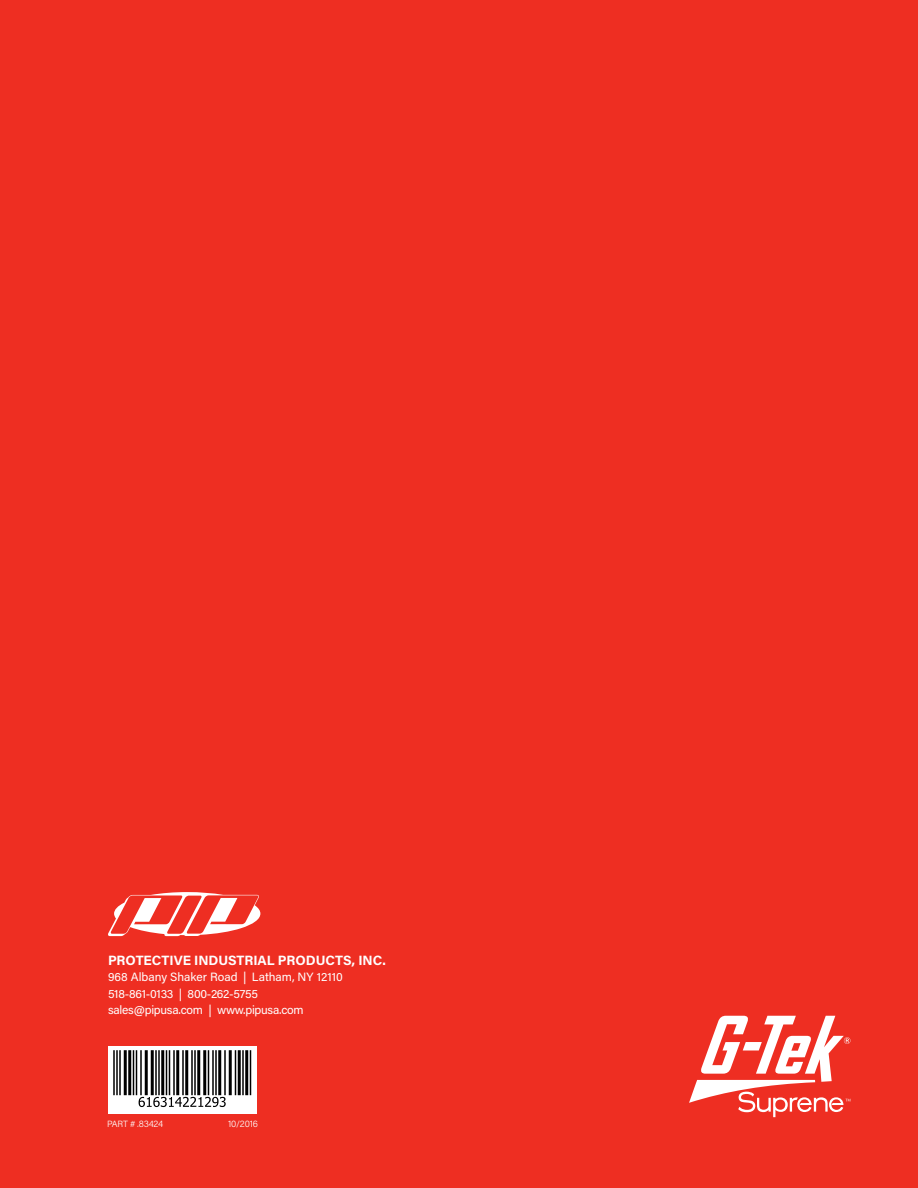
<style>
.page{position:relative;width:918px;height:1188px;background:#ee2e22}
.page>*{position:absolute;margin:0;border:0;box-sizing:border-box;transform-origin:0 0}
.t1{font:700 13.5px "Acumin Pro";letter-spacing:-.005em;color:#fff}
.t2{font:12px/16.5px "Acumin Pro";letter-spacing:-.015em;color:#fff}
.t3{font:300 9px "Acumin Pro";letter-spacing:-.02em;color:#fff}
</style>
<div class="page">
<svg style="left:689px;top:1016px;width:161px;height:101px"></svg>
<div style="left:108px;top:1046px;width:148px;height:68px;background:#fff"></div>
<svg style="left:108px;top:892px;width:152px;height:44px"></svg>
<svg style="left:113px;top:1050px;width:138px;height:58px"></svg>
<hr style="left:113px;top:1050px;width:2px;height:45px;background:#000">
<hr style="left:116px;top:1050px;width:2px;height:45px;background:#000">
<hr style="left:119px;top:1050px;width:2px;height:45px;background:#000">
<hr style="left:124px;top:1050px;width:3px;height:45px;background:#000">
<hr style="left:128px;top:1050px;width:3px;height:45px;background:#000">
<hr style="left:133px;top:1050px;width:1px;height:45px;background:#000">
<hr style="left:136px;top:1050px;width:1px;height:45px;background:#000">
<hr style="left:140px;top:1050px;width:2px;height:45px;background:#000">
<hr style="left:145px;top:1050px;width:3px;height:45px;background:#000">
<hr style="left:151px;top:1050px;width:3px;height:45px;background:#000">
<hr style="left:155px;top:1050px;width:2px;height:45px;background:#000">
<hr style="left:158px;top:1050px;width:2px;height:45px;background:#000">
<hr style="left:161px;top:1050px;width:3px;height:45px;background:#000">
<hr style="left:166px;top:1050px;width:1px;height:45px;background:#000">
<hr style="left:169px;top:1050px;width:1px;height:45px;background:#000">
<hr style="left:173px;top:1050px;width:2px;height:45px;background:#000">
<hr style="left:176px;top:1050px;width:3px;height:45px;background:#000">
<hr style="left:182px;top:1050px;width:2px;height:45px;background:#000">
<hr style="left:185px;top:1050px;width:3px;height:45px;background:#000">
<hr style="left:191px;top:1050px;width:2px;height:45px;background:#000">
<hr style="left:194px;top:1050px;width:2px;height:45px;background:#000">
<hr style="left:197px;top:1050px;width:3px;height:45px;background:#000">
<hr style="left:203px;top:1050px;width:3px;height:45px;background:#000">
<hr style="left:208px;top:1050px;width:1px;height:45px;background:#000">
<hr style="left:212px;top:1050px;width:2px;height:45px;background:#000">
<hr style="left:215px;top:1050px;width:2px;height:45px;background:#000">
<hr style="left:218px;top:1050px;width:3px;height:45px;background:#000">
<hr style="left:224px;top:1050px;width:2px;height:45px;background:#000">
<hr style="left:229px;top:1050px;width:3px;height:45px;background:#000">
<hr style="left:235px;top:1050px;width:1px;height:45px;background:#000">
<hr style="left:238px;top:1050px;width:3px;height:45px;background:#000">
<hr style="left:242px;top:1050px;width:2px;height:45px;background:#000">
<hr style="left:245px;top:1050px;width:3px;height:45px;background:#000">
<hr style="left:250px;top:1050px;width:1px;height:45px;background:#000">
<svg style="left:139px;top:1097px;width:87px;height:10px"></svg>
<p class="t1" style="left:108px;top:951px;width:279px">PROTECTIVE INDUSTRIAL PRODUCTS, INC.</p>
<p class="t2" style="left:108px;top:968px;width:236px">968 Albany Shaker Road | Latham, NY 12110<br>518-861-0133 | 800-262-5755</p>
<p class="t2" style="left:108px;top:1001px;width:197px">sales@pipusa.com | www.pipusa.com</p>
<p class="t3" style="left:107px;top:1118px;width:58px">PART # .83424</p>
<p class="t3" style="left:228px;top:1118px;width:31px">10/2016</p>
</div>
